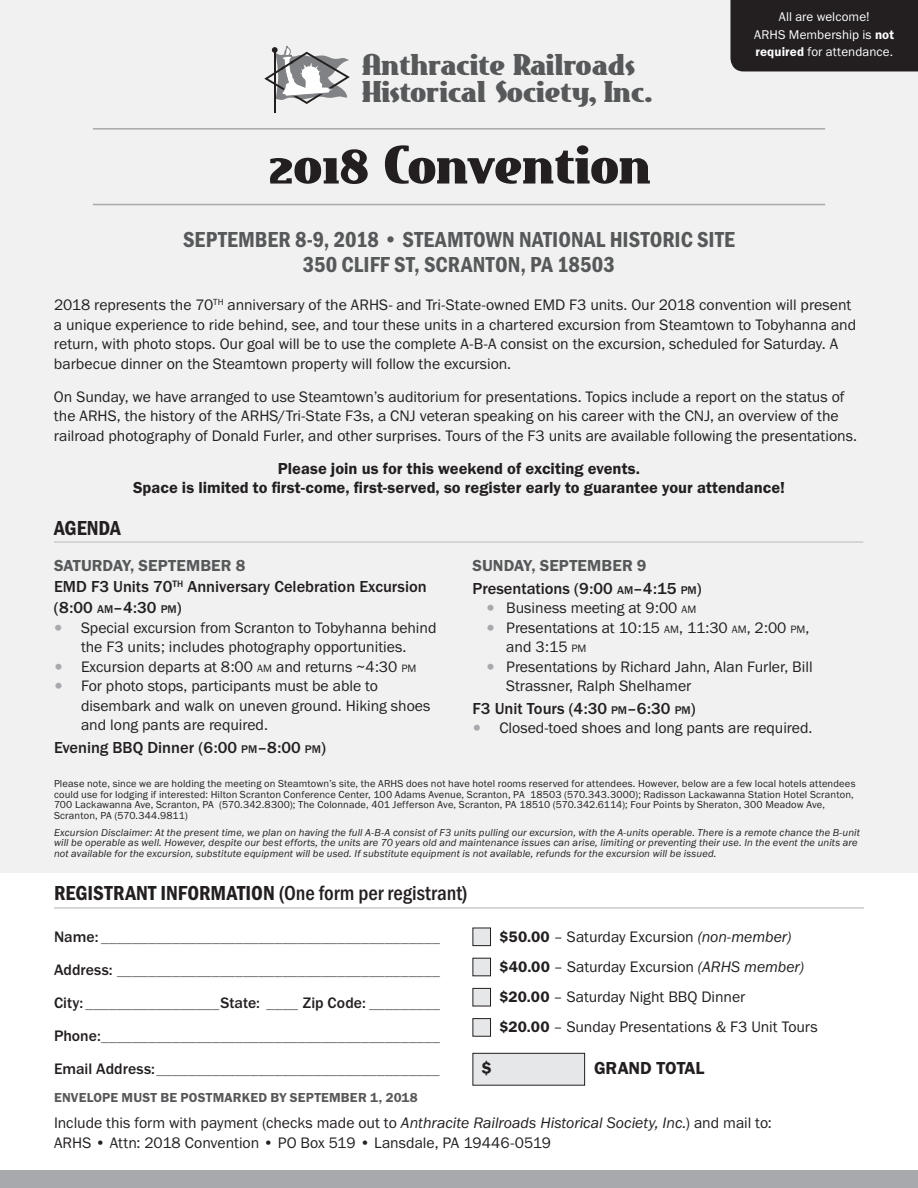
<style>
.page{position:relative;width:918px;height:1188px;background:#fff}
.page>*{position:absolute;margin:0;border:0;box-sizing:border-box;transform-origin:0 0}
.t1{font:52.5px "East Market";color:#231f20}
.t2{font:29.1px/26.7px "East Market";color:#57585a}
.t3{font:22.5px/25.5px "Franklin Gothic URW Con Dem";letter-spacing:.005em;color:#57585a;text-align:center}
.t4{font:500 21px "Franklin Gothic URW Con";color:#231f20}
.t5{font:21px "Franklin Gothic URW Con Dem";color:#231f20}
.t6{font:18px "Franklin Gothic URW Dem";color:#231f20}
.t7{font:500 16.5px/21px "Franklin Gothic URW";color:#231f20}
.t8{font:16.5px/19.5px "Franklin Gothic URW Dem";color:#231f20;text-align:center}
.t9{font:16.5px "Franklin Gothic URW Dem";letter-spacing:.005em;color:#57585a}
.t10{font:15.75px/19.5px "Franklin Gothic URW Boo";color:#231f20}
.t11{font:15.75px/33px "Franklin Gothic URW Boo";color:#808285;text-align:justify}
.t12{font:13.5px "Franklin Gothic URW Dem";letter-spacing:.015em;color:#57585a}
.t13{font:13.05px/17.4px "Franklin Gothic URW Boo";letter-spacing:.005em;color:#fff;text-align:center}
.t14{font:10.5px/10.5px "Franklin Gothic URW Boo";letter-spacing:.015em;color:#231f20}
.t15{font:10.5px/10.5px "Franklin Gothic URW Boo Ita";letter-spacing:.01em;color:#231f20}
.s1{font-family:"Franklin Gothic URW Dem"}
.s2{font-size:11.55px}
.s3{font-family:"Verdana";font-size:16.5px;color:#a8a9ad}
.s4{font-size:10.95px}
.s5{font-family:"Franklin Gothic URW Con Dem";font-weight:400}
.s6{font-family:"Franklin Gothic URW";font-weight:500;color:#231f20}
.s7{font-family:"Franklin Gothic URW Boo Ita"}
</style>
<div class="page">
<div style="left:0;top:0;width:918px;height:873px;background:#f0f1f0"></div>
<hr style="left:93px;top:128px;width:732px;height:2px;background:#a8a9ad">
<hr style="left:93px;top:204px;width:732px;height:1px;background:#a8a9ad">
<hr style="left:54px;top:907px;width:810px;height:2px;background:#cdccc9">
<hr style="left:54px;top:541px;width:809px;height:2px;background:#cdccc9">
<div style="left:730px;top:0;width:188px;height:71px;background:#231f20"></div>
<div style="left:0;top:1170px;width:918px;height:18px;background:#a8a9ad"></div>
<hr style="left:274px;top:52px;width:2px;height:61px;background:#231f20">
<svg style="left:264px;top:45px;width:86px;height:59px"></svg>
<div style="left:473px;top:1053px;width:112px;height:32px;background:#e6e7e9"></div>
<div style="left:472px;top:1053px;width:113px;height:33px;border:1px solid #231f20"></div>
<div style="left:473px;top:928px;width:18px;height:18px;background:#e6e7e9"></div>
<div style="left:472px;top:928px;width:19px;height:18px;border:1px solid #231f20"></div>
<div style="left:473px;top:988px;width:18px;height:18px;background:#e6e7e9"></div>
<div style="left:472px;top:988px;width:19px;height:18px;border:1px solid #231f20"></div>
<div style="left:473px;top:1019px;width:18px;height:17px;background:#e6e7e9"></div>
<div style="left:472px;top:1018px;width:19px;height:19px;border:1px solid #231f20"></div>
<div style="left:473px;top:958px;width:18px;height:18px;background:#e6e7e9"></div>
<div style="left:472px;top:958px;width:19px;height:18px;border:1px solid #231f20"></div>
<h2 class="t2" style="left:362px;top:52px;width:292px">Anthracite Railroads<br>Historical Society, Inc.</h2>
<h1 class="t1" style="left:269px;top:136px;width:384px">2018 Convention</h1>
<h3 class="t3" style="left:183px;top:226px;width:553px">SEPTEMBER 8-9, 2018 • STEAMTOWN NATIONAL HISTORIC SITE<br>350 CLIFF ST, SCRANTON, PA 18503</h3>
<p class="t13" style="left:754px;top:8px;width:141px">All are welcome!<br>ARHS Membership is <span class="s1">not required</span> for attendance.</p>
<p class="t10" style="left:54px;top:295px;width:804px">2018 represents the 70<sup>TH</sup> anniversary of the ARHS- and Tri-State-owned EMD F3 units. Our 2018 convention will present a unique experience to ride behind, see, and tour these units in a chartered excursion from Steamtown to Tobyhanna and return, with photo stops. Our goal will be to use the complete A-B-A consist on the excursion, scheduled for Saturday. A barbecue dinner on the Steamtown property will follow the excursion.</p>
<p class="t10" style="left:54px;top:387px;width:805px">On Sunday, we have arranged to use Steamtown’s auditorium for presentations. Topics include a report on the status of the ARHS, the history of the ARHS/Tri-State F3s, a CNJ veteran speaking on his career with the CNJ, an overview of the railroad photography of Donald Furler, and other surprises. Tours of the F3 units are available following the presentations.</p>
<p class="t8" style="left:133px;top:458px;width:653px">Please join us for this weekend of exciting events.<br>Space is limited to first-come, first-served, so register early to guarantee your attendance!</p>
<h3 class="t5" style="left:54px;top:514px;width:68px">AGENDA</h3>
<p class="t9" style="left:54px;top:556px;width:193px">SATURDAY, SEPTEMBER 8</p>
<p class="t7" style="left:54px;top:576px;width:374px">EMD F3 Units 70<sup>TH</sup> Anniversary Celebration Excursion (8:00 <span class="s2">AM</span>–4:30 <span class="s2">PM</span>)</p>
<p class="t10" style="left:54px;top:618px;width:384px;text-align:center"><span class="s3">•</span> Special excursion from Scranton to Tobyhanna behind the F3 units; includes photography opportunities.</p>
<p class="t10" style="left:54px;top:657px;width:364px"><span class="s3">•</span> Excursion departs at 8:00 <span class="s4">AM</span> and returns ~4:30 <span class="s4">PM</span></p>
<p class="t10" style="left:81px;top:676px;width:351px;text-indent:-27px"><span class="s3">•</span> For photo stops, participants must be able to disembark and walk on uneven ground. Hiking shoes and long pants are required.</p>
<p class="t7" style="left:54px;top:737px;width:273px">Evening BBQ Dinner (6:00 <span class="s2">PM</span>–8:00 <span class="s2">PM</span>)</p>
<p class="t9" style="left:472px;top:556px;width:176px">SUNDAY, SEPTEMBER 9</p>
<p class="t7" style="left:472px;top:578px;width:231px">Presentations (9:00 <span class="s2">AM</span>–4:15 <span class="s2">PM</span>)</p>
<p class="t10" style="left:486px;top:598px;width:212px"><span class="s3">•</span> Business meeting at 9:00 <span class="s4">AM</span></p>
<p class="t10" style="left:506px;top:618px;width:305px;text-indent:-20px"><span class="s3">•</span> Presentations at 10:15 <span class="s4">AM</span>, 11:30 <span class="s4">AM</span>, 2:00 <span class="s4">PM</span>, and 3:15 <span class="s4">PM</span></p>
<p class="t10" style="left:506px;top:657px;width:308px;text-indent:-20px"><span class="s3">•</span> Presentations by Richard Jahn, Alan Furler, Bill<br>Strassner, Ralph Shelhamer</p>
<p class="t7" style="left:472px;top:698px;width:225px">F3 Unit Tours (4:30 <span class="s2">PM</span>–6:30 <span class="s2">PM</span>)</p>
<p class="t10" style="left:472px;top:718px;width:341px"><span class="s3">•</span> Closed-toed shoes and long pants are required.</p>
<p class="t14" style="left:54px;top:778px;width:803px">Please note, since we are holding the meeting on Steamtown’s site, the ARHS does not have hotel rooms reserved for attendees. However, below are a few local hotels attendees could use for lodging if interested: Hilton Scranton Conference Center, 100 Adams Avenue, Scranton, PA 18503 (570.343.3000); Radisson Lackawanna Station Hotel Scranton, 700 Lackawanna Ave, Scranton, PA (570.342.8300); The Colonnade, 401 Jefferson Ave, Scranton, PA 18510 (570.342.6114); Four Points by Sheraton, 300 Meadow Ave, Scranton, PA (570.344.9811)</p>
<p class="t15" style="left:54px;top:827px;width:808px">Excursion Disclaimer: At the present time, we plan on having the full A-B-A consist of F3 units pulling our excursion, with the A-units operable. There is a remote chance the B-unit will be operable as well. However, despite our best efforts, the units are 70 years old and maintenance issues can arise, limiting or preventing their use. In the event the units are not available for the excursion, substitute equipment will be used. If substitute equipment is not available, refunds for the excursion will be issued.</p>
<h3 class="t4" style="left:54px;top:880px;width:415px"><span class="s5">REGISTRANT INFORMATION</span> (One form per registrant)</h3>
<p class="t11" style="left:54px;top:920px;width:387px"><span class="s6">Name:</span> ___________________________________________ <span class="s6">Address:</span> _________________________________________ <span class="s6">City:</span> _________________<span class="s6">State:</span> ____ <span class="s6">Zip Code:</span> _________ <span class="s6">Phone:</span>___________________________________________ <span class="s6">Email Address:</span>____________________________________</p>
<p class="t12" style="left:54px;top:1089px;width:365px">ENVELOPE MUST BE POSTMARKED BY SEPTEMBER 1, 2018</p>
<p class="t10" style="left:500px;top:921px;width:320px;line-height:30px"><span class="s1">$50.00</span> – Saturday Excursion <span class="s7">(non-member) </span><span class="s1">$40.00</span> – Saturday Excursion <span class="s7">(ARHS member) </span><span class="s1">$20.00</span> – Saturday Night BBQ Dinner<br><span class="s1">$20.00</span> – Sunday Presentations &amp; F3 Unit Tours</p>
<p class="t6" style="left:482px;top:1057px;width:12px">$</p>
<p class="t6" style="left:594px;top:1057px;width:112px">GRAND TOTAL</p>
<p class="t10" style="left:54px;top:1113px;width:719px">Include this form with payment (checks made out to <span class="s7">Anthracite Railroads Historical Society, Inc.</span>) and mail to:<br>ARHS <span class="s1">•</span> Attn: 2018 Convention <span class="s1">•</span> PO Box 519 <span class="s1">•</span> Lansdale, PA 19446-0519</p>
</div>
